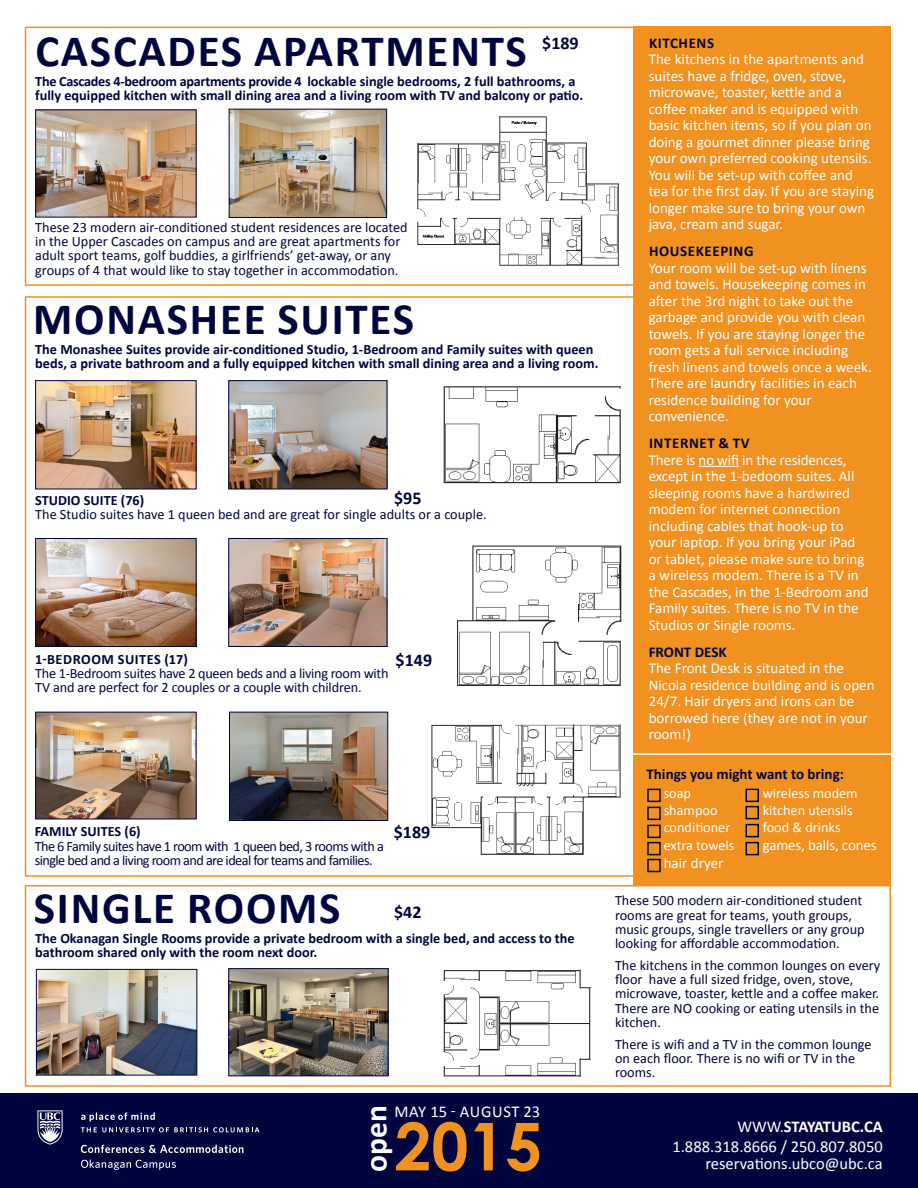
<style>
.page{position:relative;width:918px;height:1188px;background:#fff}
.page>*{position:absolute;margin:0;border:0;box-sizing:border-box;transform-origin:0 0}
.t1{font:700 66px "Century Gothic";color:#f19120}
.t2{font:700 45px "Calibri";letter-spacing:.04em;color:#00053e}
.t3{font:700 31.5px "Calibri";color:#fff}
.t4{font:700 18px "Calibri";color:#00053e}
.t5{font:16.5px/19.8px "Calibri";color:#fff;text-align:right}
.t6{font:16.5px "Calibri";letter-spacing:.035em;color:#fff}
.t7{font:15px/16.5px "Calibri";color:#fff}
.t8{font:700 15px "Calibri";letter-spacing:.01em;color:#00053e}
.t9{font:700 15px "Calibri";letter-spacing:.04em;color:#00053e}
.t10{font:14.25px/14.2px "Calibri";color:#00053e}
.t11{font:700 14.25px/14.2px "Calibri";color:#00053e}
.t12{font:14.25px/14.2px "Calibri";letter-spacing:-.04em;color:#00053e}
.t13{font:14.25px/14.2px "Calibri";letter-spacing:-.02em;color:#00053e}
.t14{font:14.25px "Calibri";color:#fff}
.t15{font:700 14.25px "Calibri";letter-spacing:.04em;color:#00053e}
.s1{font-weight:700}
</style>
<div class="page">
<div style="left:634px;top:27px;width:257px;height:858px;background:#f19120"></div>
<img style="left:37px;top:112px;width:157px;height:104px">
<img style="left:231px;top:111px;width:154px;height:105px">
<div style="left:229px;top:109px;width:158px;height:109px;border:1px solid #00053e"></div>
<img style="left:417px;top:116px;width:203px;height:150px">
<hr style="left:699px;top:466px;width:40px;height:1px;background:#fff">
<div style="left:0;top:1093px;width:918px;height:95px;background:#00053e"></div>
<svg style="left:37px;top:1110px;width:26px;height:35px"></svg>
<svg style="left:81px;top:1112px;width:178px;height:20px"></svg>
<svg style="left:81px;top:1145px;width:162px;height:8px"></svg>
<svg style="left:81px;top:1160px;width:95px;height:10px"></svg>
<img style="left:443px;top:386px;width:178px;height:98px">
<img style="left:37px;top:382px;width:157px;height:105px">
<div style="left:35px;top:380px;width:161px;height:109px;border:1px solid #00053e"></div>
<img style="left:230px;top:382px;width:155px;height:105px">
<div style="left:228px;top:380px;width:159px;height:109px;border:1px solid #00053e"></div>
<img style="left:230px;top:540px;width:155px;height:105px">
<div style="left:228px;top:538px;width:159px;height:109px;border:1px solid #00053e"></div>
<img style="left:37px;top:540px;width:157px;height:105px">
<div style="left:35px;top:538px;width:161px;height:109px;border:1px solid #00053e"></div>
<img style="left:457px;top:545px;width:165px;height:141px">
<img style="left:37px;top:714px;width:157px;height:103px">
<div style="left:35px;top:712px;width:161px;height:107px;border:1px solid #00053e"></div>
<img style="left:231px;top:714px;width:155px;height:105px">
<div style="left:229px;top:712px;width:159px;height:109px;border:1px solid #00053e"></div>
<img style="left:431px;top:724px;width:190px;height:131px">
<img style="left:38px;top:971px;width:157px;height:103px">
<div style="left:36px;top:969px;width:161px;height:107px;border:1px solid #00053e"></div>
<img style="left:230px;top:970px;width:156px;height:104px">
<div style="left:228px;top:968px;width:160px;height:108px;border:1px solid #00053e"></div>
<img style="left:443px;top:969px;width:148px;height:108px">
<div style="left:25px;top:885px;width:866px;height:202px;border:2px solid #f19120"></div>
<div style="left:25px;top:296px;width:610px;height:581px;border:2px solid #f19120"></div>
<div style="left:25px;top:27px;width:609px;height:259px;border:2px solid #f19120"></div>
<div style="left:647px;top:789px;width:14px;height:13px;border:2px solid #00053e"></div>
<div style="left:647px;top:807px;width:14px;height:13px;border:2px solid #00053e"></div>
<div style="left:647px;top:825px;width:14px;height:13px;border:2px solid #00053e"></div>
<div style="left:647px;top:842px;width:14px;height:13px;border:2px solid #00053e"></div>
<div style="left:647px;top:859px;width:14px;height:13px;border:2px solid #00053e"></div>
<div style="left:746px;top:789px;width:13px;height:13px;border:2px solid #00053e"></div>
<div style="left:746px;top:806px;width:13px;height:13px;border:2px solid #00053e"></div>
<div style="left:746px;top:824px;width:13px;height:13px;border:2px solid #00053e"></div>
<div style="left:746px;top:842px;width:13px;height:13px;border:2px solid #00053e"></div>
<hr style="left:630px;top:753px;width:268px;height:2px;background:#fff">
<h2 class="t2" style="left:35px;top:22px;width:493px">CASCADES APARTMENTS</h2>
<p class="t4" style="left:542px;top:32px;width:38px">$189</p>
<p class="t11" style="left:35px;top:74px;width:550px">The Cascades 4-bedroom apartments provide 4 lockable single bedrooms, 2 full bathrooms, a fully equipped kitchen with small dining area and a living room with TV and balcony or patio.</p>
<p class="t10" style="left:35px;top:220px;width:374px">These 23 modern air-conditioned student residences are located in the Upper Cascades on campus and are great apartments for adult sport teams, golf buddies, a girlfriends’ get-away, or any groups of 4 that would like to stay together in accommodation.</p>
<h2 class="t2" style="left:33px;top:290px;width:383px">MONASHEE SUITES</h2>
<p class="t11" style="left:35px;top:342px;width:565px">The Monashee Suites provide air-conditioned Studio, 1-Bedroom and Family suites with queen beds, a private bathroom and a fully equipped kitchen with small dining area and a living room.</p>
<p class="t4" style="left:394px;top:487px;width:29px">$95</p>
<p class="t11" style="left:35px;top:493px;width:111px">STUDIO SUITE (76)</p>
<p class="t10" style="left:35px;top:507px;width:453px">The Studio suites have 1 queen bed and are great for single adults or a couple.</p>
<p class="t15" style="left:35px;top:650px;width:154px">1-BEDROOM SUITES (17)</p>
<p class="t13" style="left:35px;top:666px;width:355px">The 1-Bedroom suites have 2 queen beds and a living room with<br>TV and are perfect for 2 couples or a couple with children.</p>
<p class="t4" style="left:396px;top:648px;width:38px">$149</p>
<p class="t11" style="left:35px;top:825px;width:107px">FAMILY SUITES (6)</p>
<p class="t12" style="left:35px;top:839px;width:350px">The 6 Family suites have 1 room with 1 queen bed, 3 rooms with a single bed and a living room and are ideal for teams and families.</p>
<p class="t4" style="left:394px;top:821px;width:38px">$189</p>
<h2 class="t2" style="left:34px;top:880px;width:308px">SINGLE ROOMS</h2>
<p class="t11" style="left:35px;top:931px;width:541px">The Okanagan Single Rooms provide a private bedroom with a single bed, and access to the bathroom shared only with the room next door.</p>
<p class="t4" style="left:394px;top:901px;width:29px">$42</p>
<p class="t6" style="left:395px;top:1101px;width:147px">MAY 15 - AUGUST 23</p>
<h3 class="t3" style="left:356px;top:1172px;width:68px;rotate:-90deg">open</h3>
<h1 class="t1" style="left:394px;top:1096px;width:149px">2015</h1>
<p class="t9" style="left:649px;top:33px;width:67px">KITCHENS</p>
<p class="t7" style="left:649px;top:51px;width:227px">The kitchens in the apartments and suites have a fridge, oven, stove, microwave, toaster, kettle and a coffee maker and is equipped with basic kitchen items, so if you plan on doing a gourmet dinner please bring your own preferred cooking utensils.<br>You will be set-up with coffee and tea for the first day. If you are staying longer make sure to bring your own java, cream and sugar.</p>
<p class="t9" style="left:649px;top:242px;width:106px">HOUSEKEEPING</p>
<p class="t7" style="left:649px;top:259px;width:225px">Your room will be set-up with linens and towels. Housekeeping comes in after the 3rd night to take out the garbage and provide you with clean towels. If you are staying longer the room gets a full service including fresh linens and towels once a week.<br>There are laundry facilities in each residence building for your convenience.</p>
<p class="t9" style="left:649px;top:434px;width:102px">INTERNET &amp; TV</p>
<p class="t7" style="left:649px;top:451px;width:221px">There is no wifi in the residences, except in the 1-bedoom suites. All sleeping rooms have a hardwired modem for internet connection including cables that hook-up to your laptop. If you bring your iPad or tablet, please make sure to bring a wireless modem. There is a TV in the Cascades, in the 1-Bedroom and<br>Family suites. There is no TV in the<br>Studios or Single rooms.</p>
<p class="t8" style="left:649px;top:642px;width:79px">FRONT DESK</p>
<p class="t7" style="left:649px;top:660px;width:227px">The Front Desk is situated in the<br>Nicola residence building and is open<br>24/7. Hair dryers and irons can be borrowed here (they are not in your room!)</p>
<p class="t8" style="left:646px;top:764px;width:199px">Things you might want to bring:</p>
<p class="t14" style="left:664px;top:784px;width:29px">soap</p>
<p class="t14" style="left:763px;top:784px;width:96px">wireless modem</p>
<p class="t14" style="left:664px;top:801px;width:55px">shampoo</p>
<p class="t14" style="left:763px;top:801px;width:92px">kitchen utensils</p>
<p class="t14" style="left:664px;top:818px;width:68px">conditioner</p>
<p class="t14" style="left:763px;top:818px;width:79px">food &amp; drinks</p>
<p class="t14" style="left:664px;top:836px;width:72px">extra towels</p>
<p class="t7" style="left:763px;top:837px;width:115px">games, balls, cones</p>
<p class="t7" style="left:664px;top:855px;width:61px">hair dryer</p>
<p class="t10" style="left:615px;top:894px;width:251px">These 500 modern air-conditioned student rooms are great for teams, youth groups, music groups, single travellers or any group looking for affordable accommodation.</p>
<p class="t10" style="left:615px;top:958px;width:267px">The kitchens in the common lounges on every floor have a full sized fridge, oven, stove, microwave, toaster, kettle and a coffee maker.<br>There are NO cooking or eating utensils in the kitchen.</p>
<p class="t10" style="left:615px;top:1037px;width:258px">There is wifi and a TV in the common lounge on each floor. There is no wifi or TV in the rooms.</p>
<p class="t5" style="left:672px;top:1116px;width:212px">WWW.<span class="s1">STAYATUBC.CA<br></span>1.888.318.8666 / 250.807.8050</p>
<p class="t5" style="left:705px;top:1153px;width:179px">reservations.ubco@ubc.ca</p>
</div>
